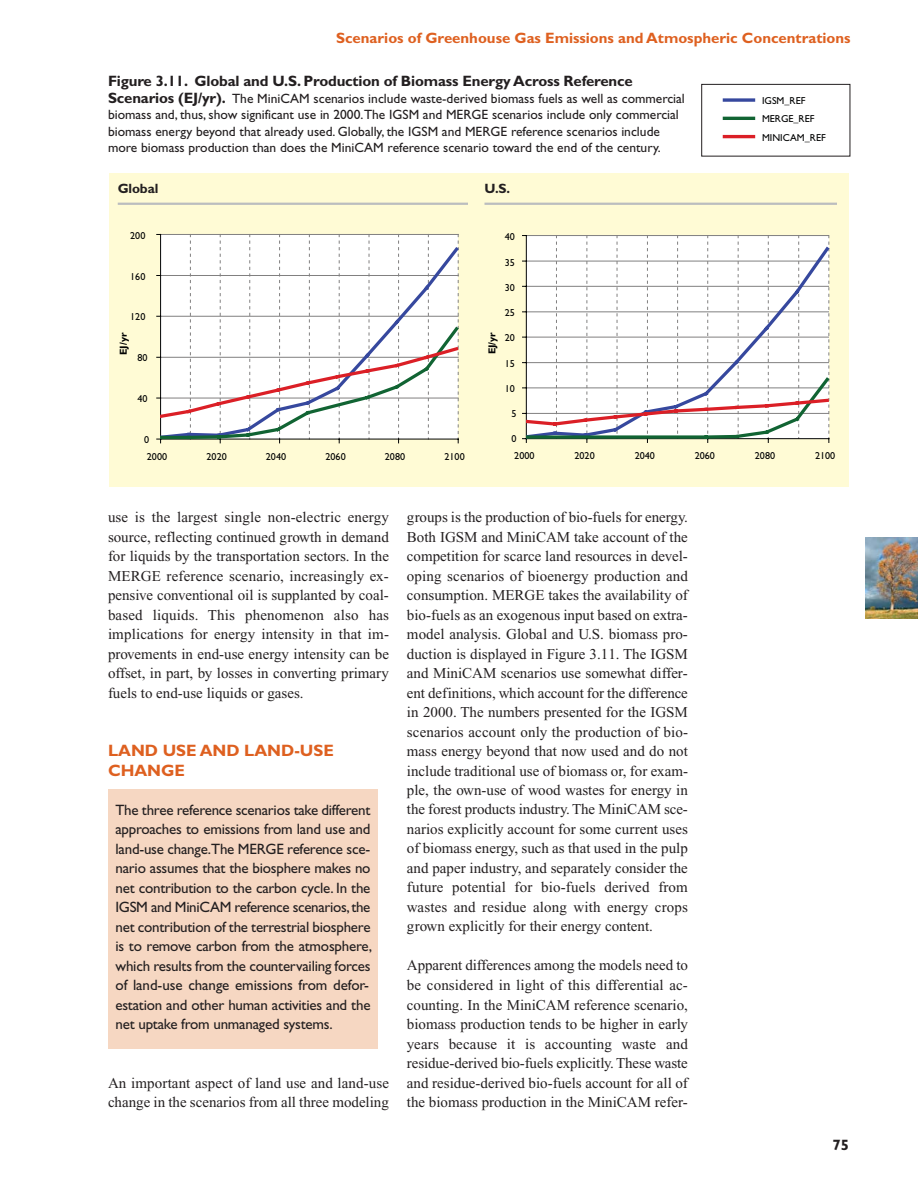
<style>
.page{position:relative;width:918px;height:1188px;background:#fff}
.page>*{position:absolute;margin:0;border:0;box-sizing:border-box;transform-origin:0 0}
.t1{font:700 16.5px/19.5px "Gill Sans";color:#de6020}
.t2{font:15px/19.5px "Times New Roman";color:#231f20;text-align:justify}
.t3{font:15px/19.5px "Gill Sans";letter-spacing:-.015em;color:#231f20}
.t4{font:700 15px "Gill Sans";letter-spacing:-.01em;color:#231f20}
.t5{font:700 15px "Gill Sans";color:#de6020}
.t6{font:13.5px/16.5px "Gill Sans";color:#231f20}
.t7{font:700 13.5px "Gill Sans";letter-spacing:-.01em;color:#231f20}
.t8{font:10.2px "Gill Sans";color:#020303}
.t9{font:700 10.2px "Gill Sans";color:#020303}
.t10{font:10.05px/18.3px "Gill Sans";color:#020303}
.s1{font-weight:700;font-size:15px}
</style>
<div class="page">
<img style="left:866px;top:538px;width:52px;height:81px">
<div style="left:108px;top:789px;width:270px;height:259px;background:#f6d7c2"></div>
<div style="left:110px;top:173px;width:370px;height:313px;background:#fffbd5"></div>
<div style="left:479px;top:173px;width:370px;height:313px;background:#fffbd5"></div>
<svg style="left:157px;top:234px;width:302px;height:209px;background:#efeeed"></svg>
<svg style="left:523px;top:235px;width:307px;height:207px;background:#eeeded"></svg>
<hr style="left:118px;top:203px;width:350px;height:2px;background:#bbbdbf">
<hr style="left:484px;top:203px;width:353px;height:2px;background:#bbbdbf">
<svg style="left:724px;top:98px;width:30px;height:4px"></svg>
<hr style="left:724px;top:117px;width:30px;height:3px;background:#116433">
<hr style="left:724px;top:135px;width:30px;height:3px;background:#db1f26">
<div style="left:701px;top:84px;width:149px;height:73px;border:1px solid #231f20"></div>
<p class="t5" style="left:336px;top:33px;width:516px">Scenarios of Greenhouse Gas Emissions and Atmospheric Concentrations</p>
<p class="t4" style="left:108px;top:76px;width:526px">Figure 3.11. Global and U.S. Production of Biomass Energy Across Reference</p>
<p class="t6" style="left:108px;top:92px;width:578px"><span class="s1">Scenarios (EJ/yr).</span> The MiniCAM scenarios include waste-derived biomass fuels as well as commercial biomass and, thus, show significant use in 2000.The IGSM and MERGE scenarios include only commercial biomass energy beyond that already used. Globally, the IGSM and MERGE reference scenarios include more biomass production than does the MiniCAM reference scenario toward the end of the century.</p>
<p class="t7" style="left:118px;top:184px;width:42px">Global</p>
<p class="t7" style="left:484px;top:184px;width:27px">U.S.</p>
<p class="t8" style="left:130px;top:232px;width:17px">200</p>
<p class="t8" style="left:130px;top:273px;width:17px">160</p>
<p class="t8" style="left:130px;top:313px;width:17px">120</p>
<p class="t8" style="left:505px;top:234px;width:12px">40</p>
<p class="t8" style="left:505px;top:259px;width:12px">35</p>
<p class="t8" style="left:505px;top:284px;width:12px">30</p>
<p class="t8" style="left:505px;top:309px;width:12px">25</p>
<p class="t9" style="left:120px;top:355px;width:24px;rotate:-90deg">EJ/yr</p>
<p class="t9" style="left:488px;top:354px;width:24px;rotate:-90deg">EJ/yr</p>
<p class="t8" style="left:505px;top:335px;width:12px">20</p>
<p class="t8" style="left:137px;top:354px;width:12px">80</p>
<p class="t8" style="left:505px;top:360px;width:12px">15</p>
<p class="t8" style="left:137px;top:395px;width:12px">40</p>
<p class="t8" style="left:144px;top:436px;width:7px">0</p>
<p class="t8" style="left:505px;top:385px;width:12px">10</p>
<p class="t8" style="left:512px;top:410px;width:7px">5</p>
<p class="t8" style="left:512px;top:435px;width:7px">0</p>
<p class="t10" style="left:762px;top:93px;width:65px">IGSM_REF<br>MERGE_REF<br>MINICAM_REF</p>
<p class="t8" style="left:147px;top:453px;width:22px">2000</p>
<p class="t8" style="left:207px;top:453px;width:22px">2020</p>
<p class="t8" style="left:266px;top:453px;width:22px">2040</p>
<p class="t8" style="left:326px;top:453px;width:22px">2060</p>
<p class="t8" style="left:385px;top:453px;width:22px">2080</p>
<p class="t8" style="left:445px;top:453px;width:22px">2100</p>
<p class="t8" style="left:514px;top:452px;width:22px">2000</p>
<p class="t8" style="left:575px;top:452px;width:22px">2020</p>
<p class="t8" style="left:635px;top:452px;width:22px">2040</p>
<p class="t8" style="left:695px;top:452px;width:22px">2060</p>
<p class="t8" style="left:755px;top:452px;width:22px">2080</p>
<p class="t8" style="left:815px;top:452px;width:22px">2100</p>
<p class="t2" style="left:108px;top:509px;width:283px">use is the largest single non-electric energy source, reflecting continued growth in demand for liquids by the transportation sectors. In the MERGE reference scenario, increasingly ex&shy;pensive conventional oil is supplanted by coal&shy;based liquids. This phenomenon also has implications for energy intensity in that im&shy;provements in end-use energy intensity can be offset, in part, by losses in converting primary fuels to end-use liquids or gases.</p>
<p class="t1" style="left:108px;top:743px;width:227px">LAND USE AND LAND-USE<br>CHANGE</p>
<p class="t3" style="left:116px;top:802px;width:258px">The three reference scenarios take different approaches to emissions from land use and land-use change.The MERGE reference sce&shy;nario assumes that the biosphere makes no net contribution to the carbon cycle. In the IGSM and MiniCAM reference scenarios, the net contribution of the terrestrial biosphere is to remove carbon from the atmosphere, which results from the countervailing forces of land-use change emissions from defor&shy;estation and other human activities and the net uptake from unmanaged systems.</p>
<p class="t2" style="left:108px;top:1074px;width:283px">An important aspect of land use and land-use change in the scenarios from all three modeling</p>
<p class="t2" style="left:407px;top:509px;width:283px">groups is the production of bio-fuels for energy.<br>Both IGSM and MiniCAM take account of the competition for scarce land resources in devel&shy;oping scenarios of bioenergy production and consumption. MERGE takes the availability of bio-fuels as an exogenous input based on extra&shy;model analysis. Global and U.S. biomass pro&shy;duction is displayed in Figure 3.11. The IGSM and MiniCAM scenarios use somewhat differ&shy;ent definitions, which account for the difference in 2000. The numbers presented for the IGSM scenarios account only the production of bio&shy;mass energy beyond that now used and do not include traditional use of biomass or, for exam&shy;ple, the own-use of wood wastes for energy in the forest products industry. The MiniCAM sce&shy;narios explicitly account for some current uses of biomass energy, such as that used in the pulp and paper industry, and separately consider the future potential for bio-fuels derived from wastes and residue along with energy crops grown explicitly for their energy content.</p>
<p class="t2" style="left:407px;top:957px;width:282px">Apparent differences among the models need to be considered in light of this differential ac&shy;counting. In the MiniCAM reference scenario, biomass production tends to be higher in early years because it is accounting waste and residue-derived bio-fuels explicitly. These waste and residue-derived bio-fuels account for all of the biomass production in the MiniCAM refer-</p>
<p class="t4" style="left:832px;top:1140px;width:18px">75</p>
</div>
